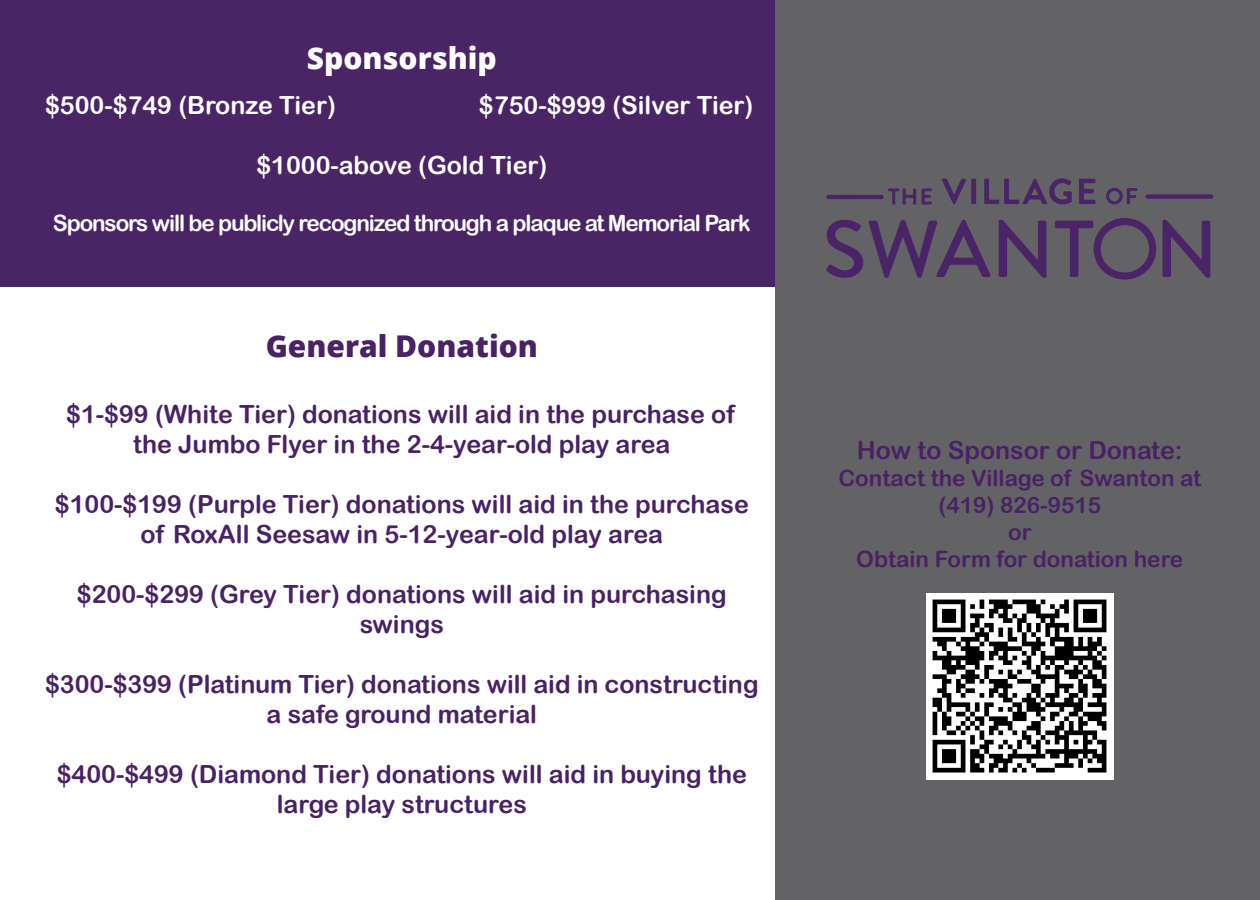
<style>
.page{position:relative;width:1260px;height:900px;background:#fff}
.page>*{position:absolute;margin:0;border:0;box-sizing:border-box;transform-origin:0 0}
.t1{font:800 30px "Open Sans";color:#482265}
.t2{font:800 30px "Open Sans";color:#fff}
.t3{font:25px/30px "Arial Rounded MT Bold";color:#482265;text-align:center}
.t4{font:25px "Arial Rounded MT Bold";color:#fff}
.t5{font:22.5px "Arial Rounded MT Bold";color:#482265}
.t6{font:22.5px "Arial Rounded MT Bold";letter-spacing:-.05em;color:#fff}
</style>
<div class="page">
<div style="left:0;top:0;width:812px;height:286px;background:#492565"></div>
<div style="left:776px;top:0;width:484px;height:900px;background:#636366"></div>
<svg style="left:998px;top:219px;width:49px;height:59px"></svg>
<svg style="left:1162px;top:219px;width:49px;height:59px"></svg>
<svg style="left:826px;top:219px;width:165px;height:59px"></svg>
<svg style="left:1055px;top:218px;width:101px;height:62px"></svg>
<svg style="left:1145px;top:194px;width:68px;height:5px"></svg>
<svg style="left:1079px;top:179px;width:17px;height:25px"></svg>
<svg style="left:984px;top:178px;width:88px;height:27px"></svg>
<svg style="left:942px;top:179px;width:34px;height:25px"></svg>
<svg style="left:1106px;top:188px;width:32px;height:16px"></svg>
<svg style="left:826px;top:188px;width:106px;height:17px"></svg>
<img style="left:927px;top:593px;width:186px;height:187px">
<p class="t2" style="left:307px;top:35px;width:192px">Sponsorship</p>
<p class="t4" style="left:45px;top:91px;width:292px">$500-$749 (Bronze Tier)</p>
<p class="t4" style="left:479px;top:91px;width:276px">$750-$999 (Silver Tier)</p>
<p class="t4" style="left:256px;top:151px;width:292px">$1000-above (Gold Tier)</p>
<p class="t6" style="left:53px;top:210px;width:699px">Sponsors will be publicly recognized through a plaque at Memorial Park</p>
<p class="t1" style="left:266px;top:323px;width:274px">General Donation</p>
<p class="t3" style="left:66px;top:399px;width:670px">$1-$99 (White Tier) donations will aid in the purchase of the Jumbo Flyer in the 2-4-year-old play area</p>
<p class="t3" style="left:55px;top:489px;width:696px">$100-$199 (Purple Tier) donations will aid in the purchase of RoxAll Seesaw in 5-12-year-old play area</p>
<p class="t3" style="left:77px;top:579px;width:651px">$200-$299 (Grey Tier) donations will aid in purchasing swings</p>
<p class="t3" style="left:45px;top:669px;width:715px">$300-$399 (Platinum Tier) donations will aid in constructing a safe ground material</p>
<p class="t3" style="left:57px;top:759px;width:692px">$400-$499 (Diamond Tier) donations will aid in buying the large play structures</p>
<p class="t3" style="left:857px;top:435px;width:327px">How to Sponsor or Donate:</p>
<p class="t5" style="left:839px;top:465px;width:364px">Contact the Village of Swanton at</p>
<p class="t5" style="left:938px;top:492px;width:164px">(419) 826-9515</p>
<p class="t5" style="left:1008px;top:519px;width:25px">or</p>
<p class="t5" style="left:856px;top:546px;width:329px">Obtain Form for donation here</p>
</div>
